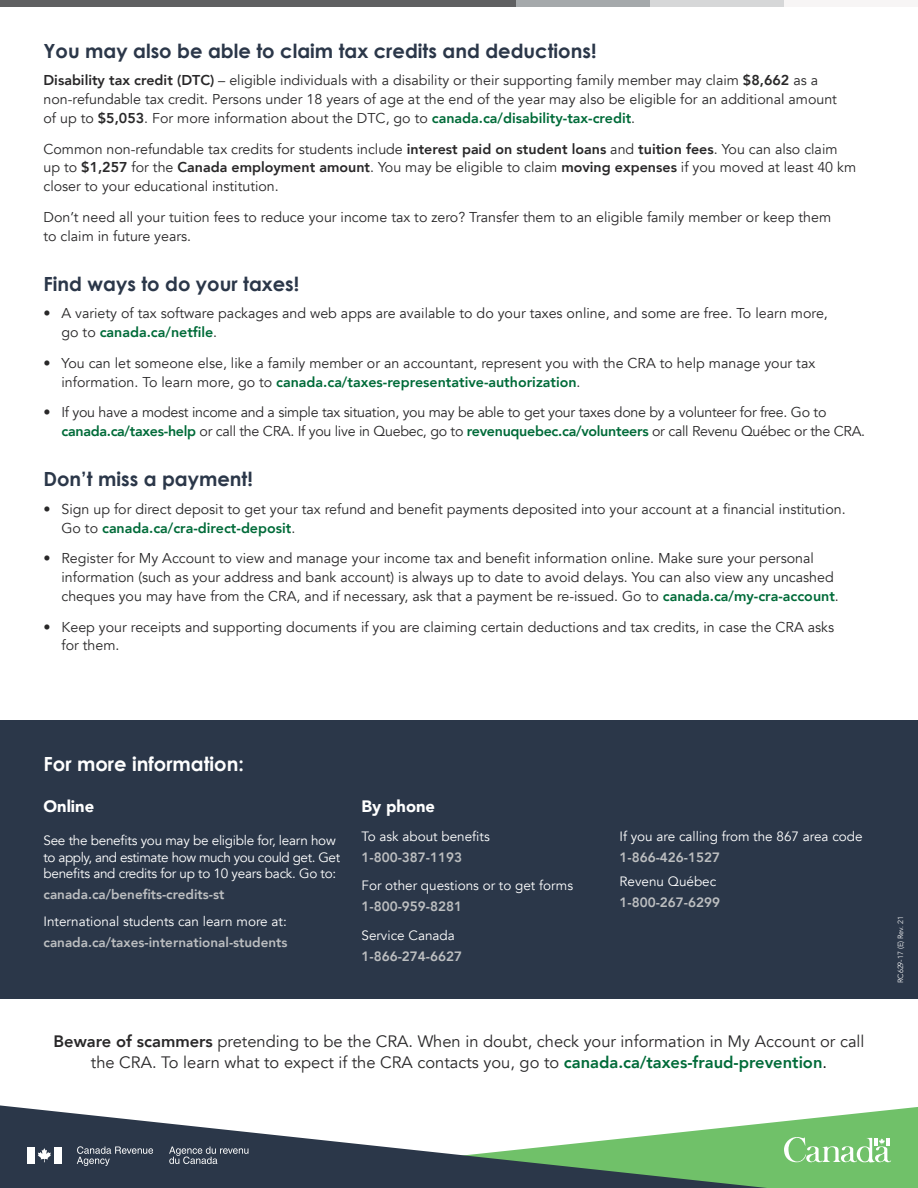
<style>
.page{position:relative;width:918px;height:1188px;background:#fff}
.page>*{position:absolute;margin:0;border:0;box-sizing:border-box;transform-origin:0 0}
.t1{font:700 19.5px "Century Gothic";color:#2b3749}
.t2{font:700 19.5px "Century Gothic";color:#fff}
.t3{font:16.5px/21px "Avenir";color:#292829;text-align:center}
.t4{font:900 16.5px "Avenir";color:#fff}
.t5{font:14.25px/18.8px "Avenir";color:#292829}
.t6{font:14.25px/18.8px "Avenir";letter-spacing:-.02em;color:#292829}
.t7{font:13.5px "Avenir";color:#fff}
.t8{font:800 13.5px "Avenir";color:#bcbec0}
.t9{font:13.5px/16.5px "Avenir";letter-spacing:-.02em;color:#fff}
.t10{font:300 7.5px "Avenir";color:#fff}
.s1{font-weight:800}
.s2{font-weight:800;color:#006b39}
.s3{color:#000}
</style>
<div class="page">
<div style="left:892px;top:1107px;width:26px;height:81px;background:#70c169"></div>
<svg style="left:0;top:1105px;width:892px;height:83px"></svg>
<div style="left:27px;top:1147px;width:8px;height:17px;background:#fff"></div>
<svg style="left:38px;top:1148px;width:13px;height:14px"></svg>
<div style="left:54px;top:1147px;width:8px;height:17px;background:#fff"></div>
<svg style="left:77px;top:1146px;width:76px;height:20px;background:#4d5766"></svg>
<svg style="left:169px;top:1147px;width:79px;height:17px"></svg>
<svg style="left:784px;top:1132px;width:107px;height:35px;background:#8ccd86"></svg>
<div style="left:784px;top:0;width:134px;height:7px;background:#f7f5f5"></div>
<div style="left:650px;top:0;width:134px;height:7px;background:#d6d7d8"></div>
<div style="left:515px;top:0;width:134px;height:7px;background:#a5a9ab"></div>
<div style="left:375px;top:0;width:140px;height:7px;background:#5f6061"></div>
<div style="left:0;top:0;width:381px;height:7px;background:#5f6061"></div>
<div style="left:0;top:720px;width:918px;height:279px;background:#2b3749"></div>
<h1 class="t1" style="left:44px;top:36px;width:555px">You may also be able to claim tax credits and deductions!</h1>
<p class="t5" style="left:44px;top:71px;width:795px"><span class="s1">Disability tax credit (DTC)</span> – eligible individuals with a disability or their supporting family member may claim <span class="s1">$8,662</span> as a non-refundable tax credit. Persons under 18 years of age at the end of the year may also be eligible for an additional amount of up to <span class="s1">$5,053</span>. For more information about the DTC, go to <span class="s2">canada.ca/disability-tax-credit</span>.</p>
<p class="t5" style="left:44px;top:139px;width:814px">Common non-refundable tax credits for students include <span class="s1">interest paid on student loans</span> and <span class="s1">tuition fees</span>. You can also claim up to <span class="s1">$1,257</span> for the <span class="s1">Canada employment amount</span>. You may be eligible to claim <span class="s1">moving expenses</span> if you moved at least 40 km closer to your educational institution.</p>
<p class="t5" style="left:44px;top:208px;width:789px">Don’t need all your tuition fees to reduce your income tax to zero? Transfer them to an eligible family member or keep them to claim in future years.</p>
<h1 class="t1" style="left:44px;top:269px;width:257px">Find ways to do your taxes!</h1>
<p class="t5" style="left:61px;top:304px;width:768px;text-indent:-18px">• A variety of tax software packages and web apps are available to do your taxes online, and some are free. To learn more, go to <span class="s2">canada.ca/netfile</span>.</p>
<p class="t5" style="left:61px;top:354px;width:755px;text-indent:-18px">• You can let someone else, like a family member or an accountant, represent you with the CRA to help manage your tax information. To learn more, go to <span class="s2">canada.ca/taxes-representative-authorization</span>.</p>
<p class="t6" style="left:61px;top:403px;width:805px;text-indent:-18px">• If you have a modest income and a simple tax situation, you may be able to get your taxes done by a volunteer for free. Go to <span class="s2">canada.ca/taxes-help</span> or call the CRA. If you live in Quebec, go to <span class="s2">revenuquebec.ca/volunteers</span> or call Revenu Québec or the CRA.</p>
<h1 class="t1" style="left:44px;top:464px;width:211px">Don’t miss a payment!</h1>
<p class="t5" style="left:61px;top:500px;width:786px;text-indent:-18px">• Sign up for direct deposit to get your tax refund and benefit payments deposited into your account at a financial institution.<br>Go to <span class="s2">canada.ca/cra-direct-deposit</span>.</p>
<p class="t5" style="left:61px;top:549px;width:779px;text-indent:-18px">• Register for My Account to view and manage your income tax and benefit information online. Make sure your personal information (such as your address and bank account) is always up to date to avoid delays. You can also view any uncashed cheques you may have from the CRA, and if necessary, ask that a payment be re-issued. Go to <span class="s2">canada.ca/my-cra-account</span>.</p>
<p class="t5" style="left:61px;top:618px;width:774px;text-indent:-18px">• Keep your receipts and supporting documents if you are claiming certain deductions and tax credits, in case the CRA asks for them.</p>
<h1 class="t2" style="left:44px;top:749px;width:202px">For more information:</h1>
<p class="t4" style="left:44px;top:792px;width:52px">Online</p>
<p class="t9" style="left:44px;top:833px;width:298px">See the benefits you may be eligible for, learn how to apply, and estimate how much you could get. Get benefits and credits for up to 10 years back. Go to:</p>
<p class="t8" style="left:44px;top:884px;width:182px">canada.ca/benefits-credits-st</p>
<p class="t7" style="left:44px;top:914px;width:245px">International students can learn more at:</p>
<p class="t8" style="left:44px;top:932px;width:246px">canada.ca/taxes-international-students</p>
<p class="t4" style="left:362px;top:792px;width:75px">By phone</p>
<p class="t7" style="left:362px;top:828px;width:130px">To ask about benefits</p>
<p class="t8" style="left:362px;top:847px;width:102px">1-800-387-1193</p>
<p class="t7" style="left:362px;top:878px;width:213px">For other questions or to get forms</p>
<p class="t8" style="left:362px;top:896px;width:102px">1-800-959-8281</p>
<p class="t7" style="left:362px;top:927px;width:95px">Service Canada</p>
<p class="t8" style="left:362px;top:946px;width:102px">1-866-274-6627</p>
<p class="t7" style="left:619px;top:828px;width:245px">If you are calling from the 867 area code</p>
<p class="t8" style="left:619px;top:847px;width:102px">1-866-426-1527</p>
<p class="t7" style="left:619px;top:873px;width:98px">Revenu Québec</p>
<p class="t8" style="left:619px;top:892px;width:102px">1-800-267-6299</p>
<p class="t3" style="left:54px;top:1031px;width:812px"><span class="s1">Beware of scammers</span> pretending to be the CRA. When in doubt, check your information in My Account or call the CRA. To learn what to expect if the CRA contacts you, go to <span class="s2">canada.ca/taxes-fraud-prevention</span><span class="s3">.</span></p>
<p class="t10" style="left:896px;top:983px;width:69px;rotate:-90deg">RC629-17 (E) Rev. 21</p>
</div>
